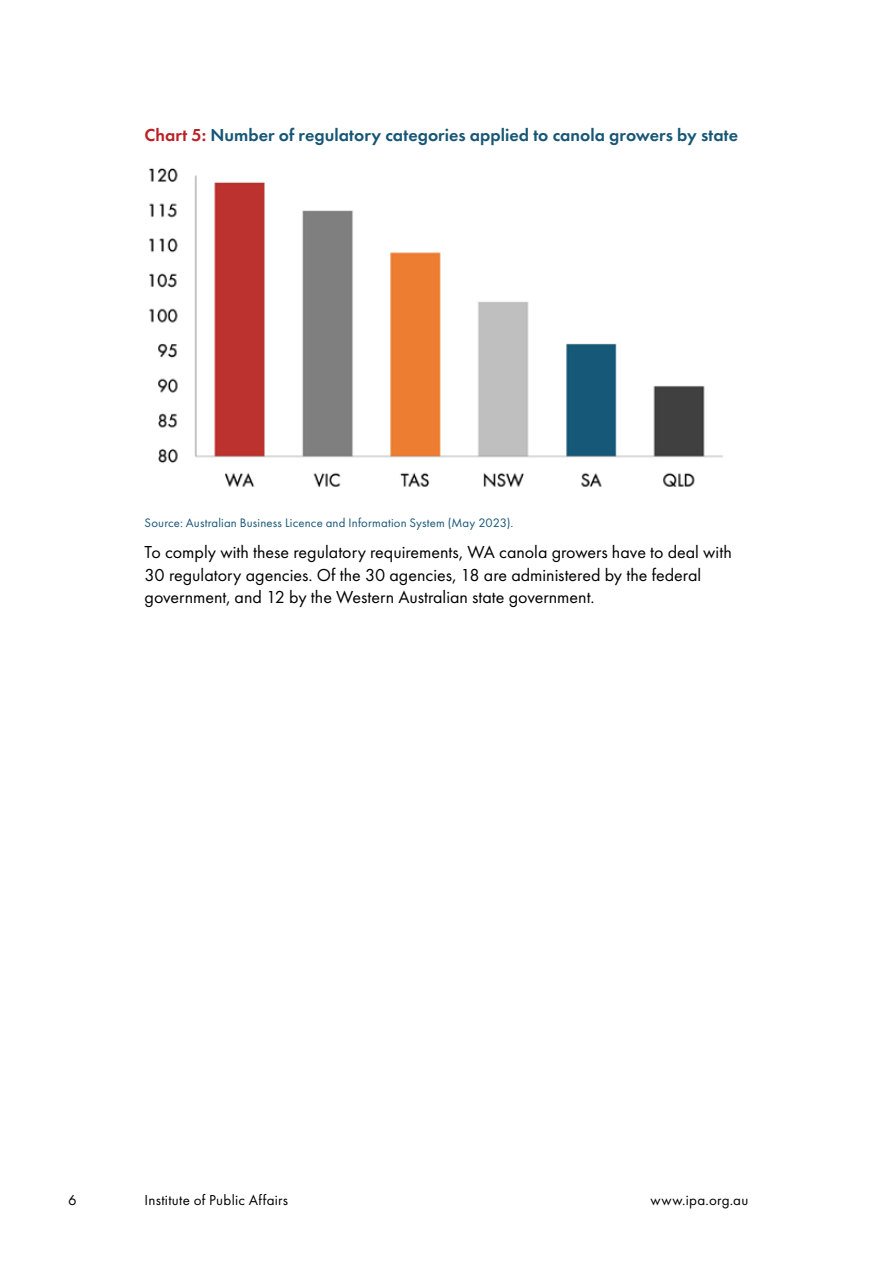
<style>
.page{position:relative;width:893px;height:1263px;background:#fff}
.page>*{position:absolute;margin:0;border:0;box-sizing:border-box;transform-origin:0 0}
.t1{font:18px/22.5px "Futura PT";color:#000}
.t2{font:600 18px "Futura PT";color:#175676}
.t3{font:15px "Futura PT";letter-spacing:.02em;color:#000}
.t4{font:12.75px "Futura PT";letter-spacing:.015em;color:#175676}
.s1{color:#bc2026}
</style>
<div class="page">
<img style="left:149px;top:168px;width:574px;height:320px">
<p class="t2" style="left:145px;top:124px;width:595px"><span class="s1">Chart 5:</span> Number of regulatory categories applied to canola growers by state</p>
<p class="t4" style="left:145px;top:515px;width:370px">Source: Australian Business Licence and Information System (May 2023).</p>
<p class="t1" style="left:145px;top:541px;width:589px">To comply with these regulatory requirements, WA canola growers have to deal with<br>30 regulatory agencies. Of the 30 agencies, 18 are administered by the federal government, and 12 by the Western Australian state government.</p>
<p class="t3" style="left:68px;top:1191px;width:10px">6</p>
<p class="t3" style="left:145px;top:1191px;width:145px">Institute of Public Affairs</p>
<p class="t3" style="left:650px;top:1191px;width:99px">www.ipa.org.au</p>
</div>
